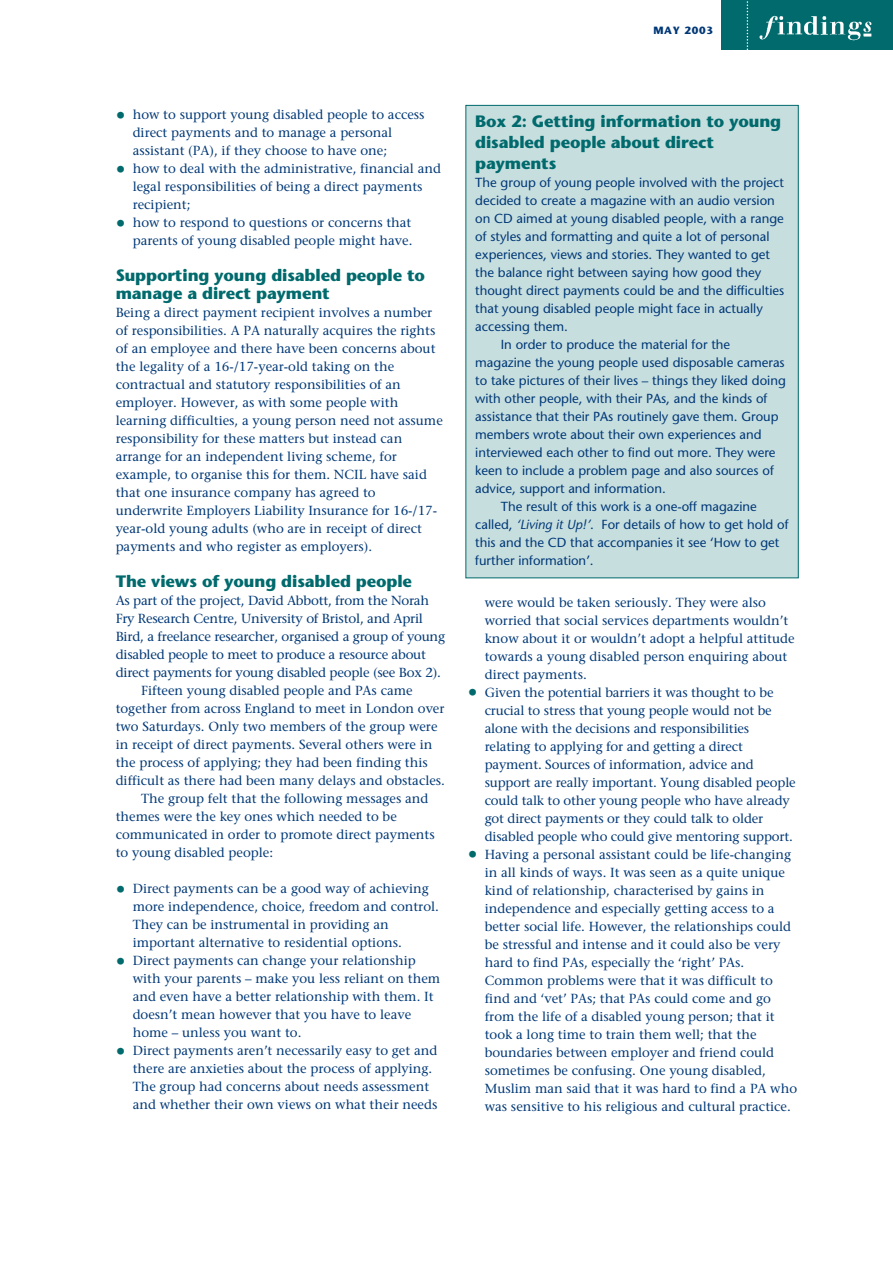
<style>
.page{position:relative;width:893px;height:1263px;background:#fff}
.page>*{position:absolute;margin:0;border:0;box-sizing:border-box;transform-origin:0 0}
.t1{font:700 16.5px/21px "Stone Sans";letter-spacing:-.005em;color:#006a6d}
.t2{font:13.2px/18px "Stone Serif";color:#003876}
.t3{font:13.2px "Stone Sans";color:#003876}
.t4{font:13.2px "Stone Serif";letter-spacing:-.02em;color:#003876}
.t5{font:700 10.5px "Stone Sans";letter-spacing:.065em;color:#003876}
.s1{font-family:"Stone Sans";font-size:19.5px;color:#006a6d}
.s2{font-style:italic}
</style>
<div class="page">
<div style="left:722px;top:0;width:170px;height:50px;background:#006a6d"></div>
<img style="left:748px;top:11px;width:124px;height:39px">
<svg style="left:746px;top:1px;width:2px;height:49px"></svg>
<div style="left:466px;top:105px;width:332px;height:473px;background:#c7dedf"></div>
<p class="t5" style="left:653px;top:26px;width:61px">MAY 2003</p>
<p class="t2" style="left:133px;top:107px;width:293px;text-indent:-17px"><span class="s1">•</span> how to support young disabled people to access direct payments and to manage a personal assistant (PA), if they choose to have one;</p>
<p class="t2" style="left:133px;top:161px;width:310px;text-indent:-17px"><span class="s1">•</span> how to deal with the administrative, financial and legal responsibilities of being a direct payments recipient;</p>
<p class="t2" style="left:116px;top:215px;width:298px;text-align:right"><span class="s1">•</span> how to respond to questions or concerns that parents of young disabled people might have.</p>
<p class="t1" style="left:116px;top:268px;width:311px;line-height:18px">Supporting young disabled people to manage a direct payment</p>
<p class="t2" style="left:116px;top:305px;width:328px">Being a direct payment recipient involves a number of responsibilities. A PA naturally acquires the rights of an employee and there have been concerns about the legality of a 16-/17-year-old taking on the contractual and statutory responsibilities of an employer. However, as with some people with learning difficulties, a young person need not assume responsibility for these matters but instead can arrange for an independent living scheme, for example, to organise this for them. NCIL have said that one insurance company has agreed to underwrite Employers Liability Insurance for 16-/17- year-old young adults (who are in receipt of direct payments and who register as employers).</p>
<p class="t1" style="left:116px;top:573px;width:298px">The views of young disabled people</p>
<p class="t4" style="left:116px;top:596px;width:315px">As part of the project, David Abbott, from the Norah</p>
<p class="t2" style="left:116px;top:611px;width:309px">Fry Research Centre, University of Bristol, and April</p>
<p class="t2" style="left:116px;top:629px;width:331px">Bird, a freelance researcher, organised a group of young</p>
<p class="t4" style="left:116px;top:650px;width:312px">disabled people to meet to produce a resource about</p>
<p class="t4" style="left:116px;top:668px;width:327px">direct payments for young disabled people (see Box 2).</p>
<p class="t2" style="left:141px;top:683px;width:273px">Fifteen young disabled people and PAs came</p>
<p class="t2" style="left:116px;top:701px;width:330px">together from across England to meet in London over</p>
<p class="t2" style="left:116px;top:719px;width:323px">two Saturdays. Only two members of the group were</p>
<p class="t2" style="left:116px;top:737px;width:318px">in receipt of direct payments. Several others were in</p>
<p class="t2" style="left:116px;top:755px;width:313px">the process of applying; they had been finding this</p>
<p class="t2" style="left:116px;top:773px;width:331px">difficult as there had been many delays and obstacles.</p>
<p class="t2" style="left:141px;top:791px;width:289px">The group felt that the following messages and</p>
<p class="t2" style="left:116px;top:809px;width:283px">themes were the key ones which needed to be</p>
<p class="t2" style="left:116px;top:827px;width:320px">communicated in order to promote direct payments</p>
<p class="t2" style="left:116px;top:845px;width:159px">to young disabled people:</p>
<p class="t2" style="left:133px;top:881px;width:308px;text-indent:-17px"><span class="s1">•</span> Direct payments can be a good way of achieving more independence, choice, freedom and control.<br>They can be instrumental in providing an important alternative to residential options.</p>
<p class="t2" style="left:133px;top:953px;width:309px;text-indent:-17px"><span class="s1">•</span> Direct payments can change your relationship with your parents – make you less reliant on them and even have a better relationship with them. It doesn’t mean however that you have to leave home – unless you want to.</p>
<p class="t2" style="left:133px;top:1043px;width:306px;text-indent:-17px"><span class="s1">•</span> Direct payments aren’t necessarily easy to get and there are anxieties about the process of applying.<br>The group had concerns about needs assessment and whether their own views on what their needs</p>
<p class="t1" style="left:475px;top:112px;width:307px">Box 2: Getting information to young disabled people about direct payments</p>
<p class="t3" style="left:475px;top:177px;width:310px">The group of young people involved with the project</p>
<p class="t3" style="left:475px;top:195px;width:301px">decided to create a magazine with an audio version</p>
<p class="t3" style="left:475px;top:213px;width:310px">on CD aimed at young disabled people, with a range</p>
<p class="t3" style="left:475px;top:231px;width:296px">of styles and formatting and quite a lot of personal</p>
<p class="t3" style="left:475px;top:249px;width:296px">experiences, views and stories. They wanted to get</p>
<p class="t3" style="left:475px;top:267px;width:288px">the balance right between saying how good they</p>
<p class="t3" style="left:475px;top:285px;width:310px">thought direct payments could be and the difficulties</p>
<p class="t3" style="left:475px;top:303px;width:289px">that young disabled people might face in actually</p>
<p class="t3" style="left:475px;top:321px;width:94px">accessing them.</p>
<p class="t3" style="left:500px;top:339px;width:231px">In order to produce the material for the</p>
<p class="t3" style="left:475px;top:357px;width:311px">magazine the young people used disposable cameras</p>
<p class="t3" style="left:475px;top:375px;width:312px">to take pictures of their lives – things they liked doing</p>
<p class="t3" style="left:475px;top:393px;width:294px">with other people, with their PAs, and the kinds of</p>
<p class="t3" style="left:475px;top:411px;width:305px">assistance that their PAs routinely gave them. Group</p>
<p class="t3" style="left:475px;top:429px;width:288px">members wrote about their own experiences and</p>
<p class="t3" style="left:475px;top:447px;width:302px">interviewed each other to find out more. They were</p>
<p class="t3" style="left:475px;top:465px;width:300px">keen to include a problem page and also sources of</p>
<p class="t3" style="left:475px;top:483px;width:192px">advice, support and information.</p>
<p class="t3" style="left:500px;top:501px;width:257px">The result of this work is a one-off magazine</p>
<p class="t3" style="left:475px;top:519px;width:315px">called, <span class="s2">‘Living it Up!’</span>. For details of how to get hold of</p>
<p class="t3" style="left:475px;top:537px;width:306px">this and the CD that accompanies it see ‘How to get</p>
<p class="t3" style="left:475px;top:555px;width:120px">further information’.</p>
<p class="t2" style="left:484px;top:594px;width:311px">were would be taken seriously. They were also worried that social services departments wouldn’t know about it or wouldn’t adopt a helpful attitude towards a young disabled person enquiring about direct payments.</p>
<p class="t2" style="left:484px;top:684px;width:312px;text-indent:-17px"><span class="s1">•</span> Given the potential barriers it was thought to be crucial to stress that young people would not be alone with the decisions and responsibilities relating to applying for and getting a direct payment. Sources of information, advice and support are really important. Young disabled people could talk to other young people who have already got direct payments or they could talk to older disabled people who could give mentoring support.</p>
<p class="t2" style="left:484px;top:846px;width:314px;text-indent:-17px"><span class="s1">•</span> Having a personal assistant could be life-changing in all kinds of ways. It was seen as a quite unique kind of relationship, characterised by gains in independence and especially getting access to a better social life. However, the relationships could be stressful and intense and it could also be very hard to find PAs, especially the ‘right’ PAs.<br>Common problems were that it was difficult to find and ‘vet’ PAs; that PAs could come and go from the life of a disabled young person; that it took a long time to train them well; that the boundaries between employer and friend could sometimes be confusing. One young disabled, Muslim man said that it was hard to find a PA who was sensitive to his religious and cultural practice.</p>
</div>
